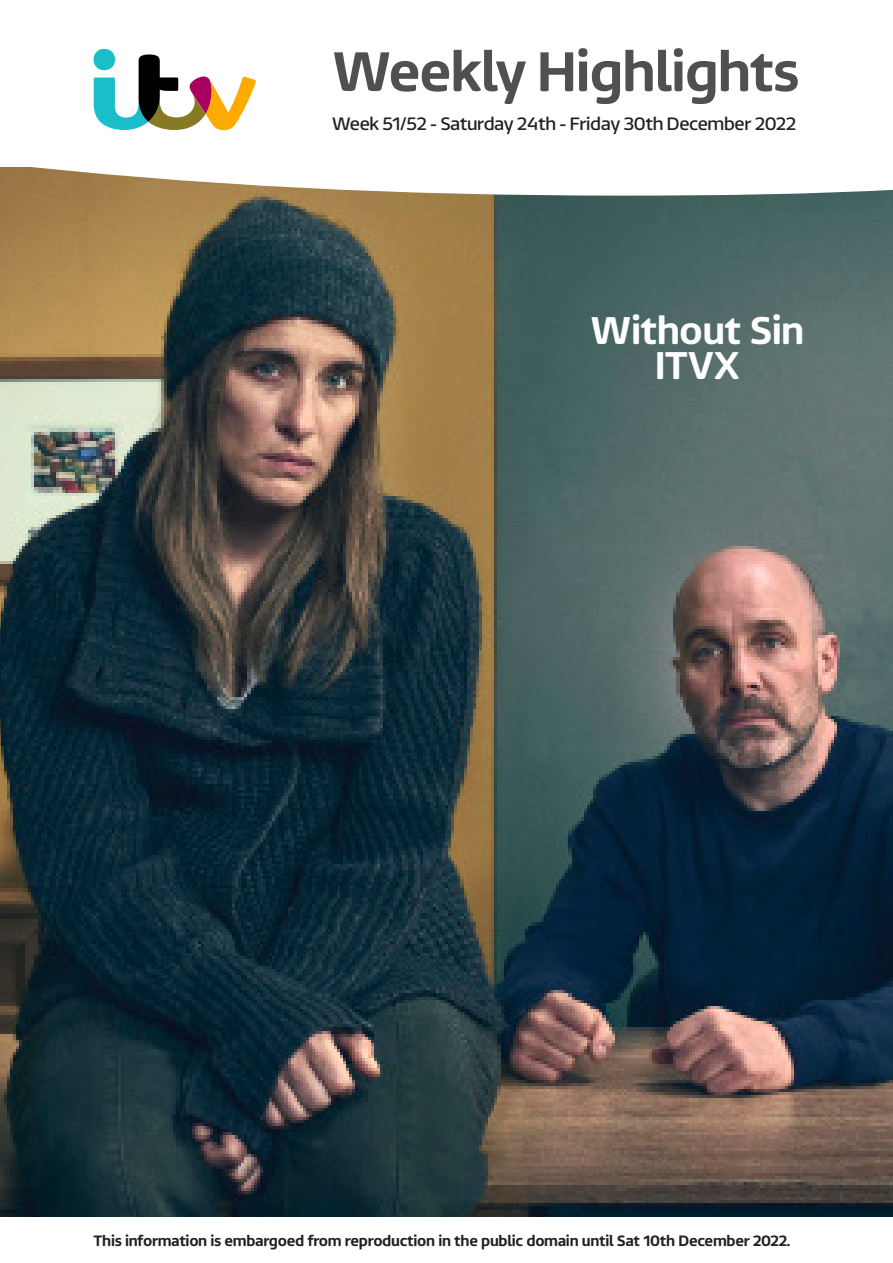
<style>
.page{position:relative;width:893px;height:1263px;background:#fff}
.page>*{position:absolute;margin:0;border:0;box-sizing:border-box;transform-origin:0 0}
.t1{font:500 56.25px "ITV Reem";letter-spacing:-.02em;color:#505050}
.Programme_Heading{font:500 39px/34.5px "ITV Reem";letter-spacing:-.02em;color:#fff;text-align:center}
.Week___Date{font:18.15px "ITV Reem";letter-spacing:-.02em;color:#231f20}
.t2{font:500 15.15px "ITV Reem";letter-spacing:-.02em;color:#231f20}
</style>
<div class="page">
<img style="left:0;top:196px;width:893px;height:1021px">
<svg style="left:0;top:48px;width:893px;height:148px"></svg>
<svg style="left:94px;top:49px;width:162px;height:81px"></svg>
<h1 class="t1" style="left:332px;top:23px;width:469px">Weekly Highlights</h1>
<p class="Week___Date" style="left:332px;top:108px;width:466px">Week 51/52 - Saturday 24th - Friday 30th December 2022</p>
<p class="Programme_Heading" style="left:590px;top:310px;width:216px">Without Sin<br>ITVX</p>
<p class="t2" style="left:94px;top:1227px;width:698px">This information is embargoed from reproduction in the public domain until Sat 10th December 2022.</p>
</div>
